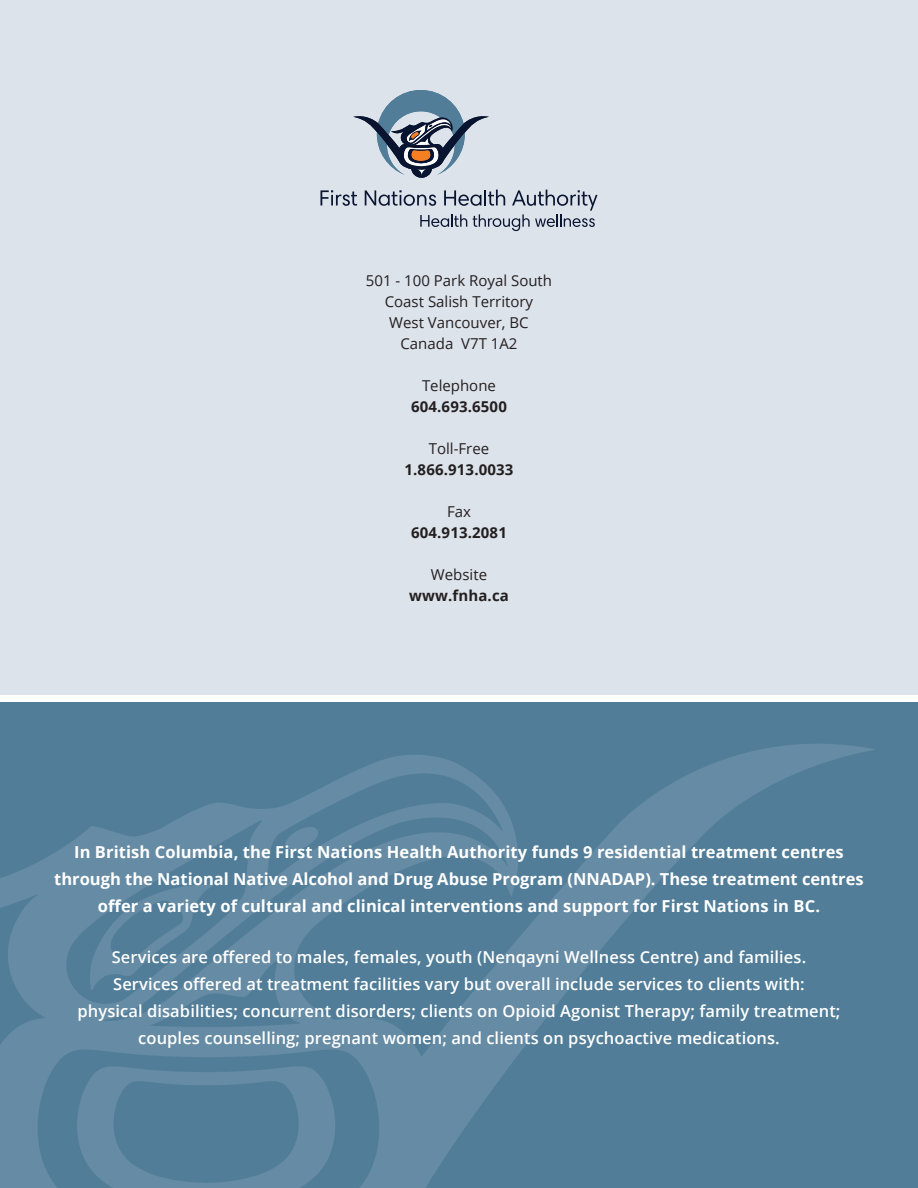
<style>
.page{position:relative;width:918px;height:1188px;background:#fff}
.page>*{position:absolute;margin:0;border:0;box-sizing:border-box;transform-origin:0 0}
.t1{font:600 16.5px/27px "Open Sans";letter-spacing:.005em;color:#fff;text-align:center}
.t2{font:700 16.5px/27px "Open Sans";letter-spacing:.005em;color:#fff;text-align:center}
.t3{font:15px/21px "Open Sans";color:#231f20;text-align:center}
.t4{font:700 15px "Open Sans";letter-spacing:.01em;color:#231f20}
</style>
<div class="page">
<div style="left:0;top:0;width:918px;height:695px;background:#dde3eb"></div>
<svg style="left:320px;top:190px;width:37px;height:16px"></svg>
<svg style="left:365px;top:190px;width:233px;height:41px"></svg>
<svg style="left:353px;top:90px;width:136px;height:88px"></svg>
<div style="left:0;top:702px;width:918px;height:486px;background:#517d98"></div>
<img style="left:0;top:744px;width:875px;height:444px">
<p class="t3" style="left:366px;top:269px;width:188px">501 - 100 Park Royal South<br>Coast Salish Territory<br>West Vancouver, BC<br>Canada V7T 1A2</p>
<p class="t3" style="left:422px;top:374px;width:76px">Telephone</p>
<p class="t4" style="left:411px;top:396px;width:97px">604.693.6500</p>
<p class="t3" style="left:429px;top:437px;width:62px">Toll-Free</p>
<p class="t4" style="left:405px;top:459px;width:110px">1.866.913.0033</p>
<p class="t3" style="left:447px;top:500px;width:25px">Fax</p>
<p class="t4" style="left:411px;top:522px;width:97px">604.913.2081</p>
<p class="t3" style="left:431px;top:563px;width:58px">Website</p>
<p class="t4" style="left:409px;top:585px;width:101px">www.fnha.ca</p>
<p class="t2" style="left:54px;top:838px;width:811px">In British Columbia, the First Nations Health Authority funds 9 residential treatment centres through the National Native Alcohol and Drug Abuse Program (NNADAP). These treatment centres offer a variety of cultural and clinical interventions and support for First Nations in BC.</p>
<p class="t1" style="left:78px;top:943px;width:764px">Services are offered to males, females, youth (Nenqayni Wellness Centre) and families.<br>Services offered at treatment facilities vary but overall include services to clients with:<br>physical disabilities; concurrent disorders; clients on Opioid Agonist Therapy; family treatment; couples counselling; pregnant women; and clients on psychoactive medications.</p>
</div>
